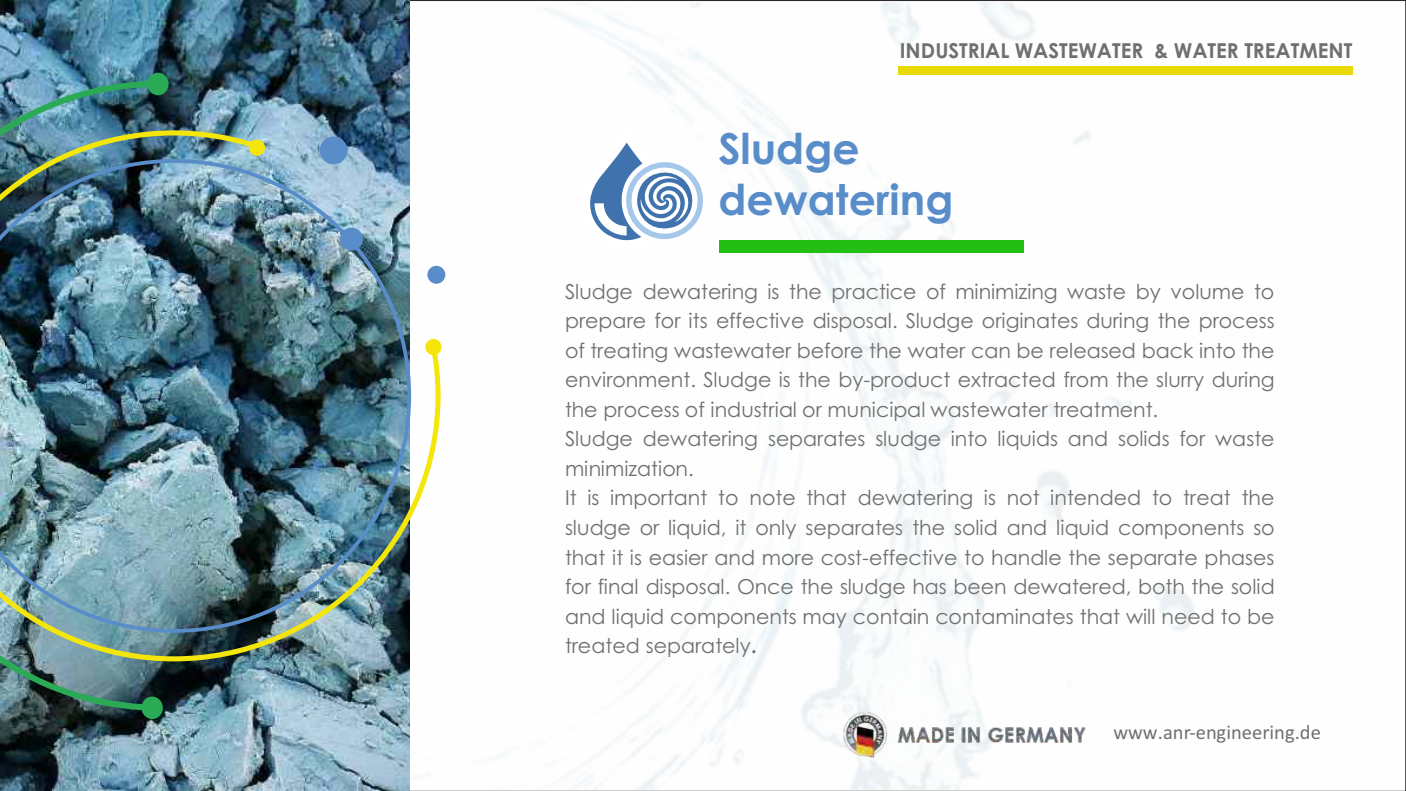
<style>
.page{position:relative;width:1406px;height:791px;background:#fff}
.page>*{position:absolute;margin:0;border:0;box-sizing:border-box;transform-origin:0 0}
.t1{font:700 42.52px/51.1px "Century Gothic";color:#598dc9}
.t2{font:20.7px "Century Gothic";color:#707070}
.t3{font:20.47px/29.5px "Century Gothic";color:#707070}
.t4{font:700 20.47px "Century Gothic";color:#707070}
.t5{font:20.47px "Calibri";color:#707070}
.s1{font-weight:700}
</style>
<div class="page">
<img style="left:427px;top:2px;width:767px;height:788px">
<img style="left:0;top:0;width:410px;height:791px">
<img style="left:841px;top:709px;width:248px;height:51px">
<div style="left:719px;top:240px;width:304px;height:13px;background:#24bf13"></div>
<svg style="left:578px;top:125px;width:130px;height:125px"></svg>
<div style="left:898px;top:66px;width:455px;height:9px;background:#e8d907"></div>
<img style="left:0;top:73px;width:169px;height:646px">
<img style="left:0;top:130px;width:442px;height:531px">
<img style="left:0;top:159px;width:411px;height:474px">
<div style="left:320px;top:137px;width:28px;height:27px;background:#598dc9;border-radius:50%"></div>
<div style="left:427px;top:266px;width:18px;height:18px;background:#598dc9;border-radius:50%"></div>
<p class="t4" style="left:900px;top:43px;width:454px">INDUSTRIAL WASTEWATER &amp; WATER TREATMENT</p>
<h1 class="t1" style="left:718px;top:127px;width:236px">Sludge dewatering</h1>
<p class="t3" style="left:565px;top:278px;width:711px">Sludge dewatering is the practice of minimizing waste by volume to prepare for its effective disposal. Sludge originates during the process</p>
<p class="t2" style="left:565px;top:342px;width:711px">of treating wastewater before the water can be released back into the</p>
<p class="t3" style="left:565px;top:367px;width:711px">environment. Sludge is the by-product extracted from the slurry during the process of industrial or municipal wastewater treatment.<br>Sludge dewatering separates sludge into liquids and solids for waste minimization.<br>It is important to note that dewatering is not intended to treat the</p>
<p class="t2" style="left:565px;top:519px;width:711px">sludge or liquid, it only separates the solid and liquid components so</p>
<p class="t3" style="left:565px;top:544px;width:711px;text-align:justify">that it is easier and more cost-effective to handle the separate phases for final disposal. Once the sludge has been dewatered, both the solid and liquid components may contain contaminates that will need to be treated separately<span class="s1">.</span></p>
<p class="t5" style="left:1113px;top:724px;width:209px">www.anr-engineering.de</p>
</div>
